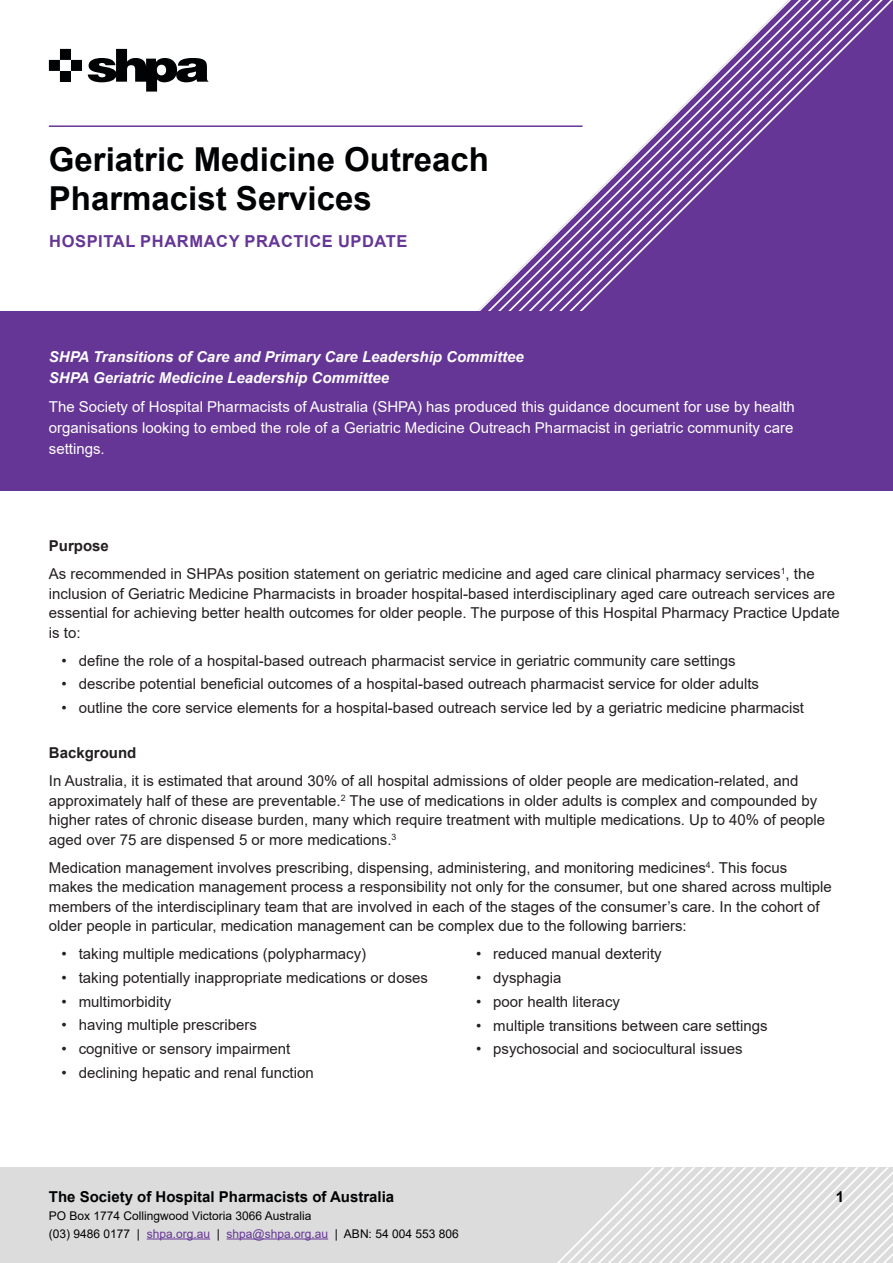
<style>
.page{position:relative;width:893px;height:1263px;background:#fff}
.page>*{position:absolute;margin:0;border:0;box-sizing:border-box;transform-origin:0 0}
.Main_heading{font:700 33px/39.6px "Arial";color:#010203}
.Main_heading-2{font:700 16.5px "Arial";letter-spacing:.035em;color:#653695}
.t1{font:15px/19.5px "Arial";color:#231f20}
.t2{font:15px/21px "Arial";color:#fff;text-align:justify}
.t3{font:italic 700 15px/21px "Arial";color:#fff}
.t4{font:700 15px "Arial";color:#010203}
.Heading_2{font:700 15px "Arial";color:#231f20}
.t5{font:12px/18px "Arial";color:#010203}
.s1{color:#653695}
</style>
<div class="page">
<div style="left:0;top:1167px;width:893px;height:96px;background:#dcdcdd"></div>
<svg style="left:517px;top:261px;width:11px;height:50px"></svg>
<svg style="left:528px;top:251px;width:10px;height:60px"></svg>
<svg style="left:538px;top:241px;width:10px;height:70px"></svg>
<svg style="left:548px;top:231px;width:10px;height:80px"></svg>
<svg style="left:558px;top:221px;width:10px;height:90px"></svg>
<svg style="left:568px;top:210px;width:11px;height:101px"></svg>
<svg style="left:579px;top:0;width:314px;height:311px;fill:#653695"></svg>
<svg style="left:49px;top:49px;width:159px;height:43px"></svg>
<hr style="left:49px;top:125px;width:534px;height:2px;background:#653695">
<svg style="left:557px;top:1167px;width:336px;height:96px"></svg>
<div style="left:0;top:311px;width:893px;height:180px;background:#653695"></div>
<hr style="left:147px;top:1238px;width:63px;height:1px;background:#653695">
<hr style="left:227px;top:1238px;width:101px;height:1px;background:#653695">
<p class="Main_heading" style="left:49px;top:140px;width:442px">Geriatric Medicine Outreach<br>Pharmacist Services</p>
<p class="Main_heading-2" style="left:49px;top:230px;width:360px">HOSPITAL PHARMACY PRACTICE UPDATE</p>
<p class="t3" style="left:49px;top:346px;width:476px">SHPA Transitions of Care and Primary Care Leadership Committee<br>SHPA Geriatric Medicine Leadership Committee</p>
<p class="t2" style="left:49px;top:396px;width:747px">The Society of Hospital Pharmacists of Australia (SHPA) has produced this guidance document for use by health organisations looking to embed the role of a Geriatric Medicine Outreach Pharmacist in geriatric community care settings.</p>
<p class="Heading_2" style="left:49px;top:535px;width:62px">Purpose</p>
<p class="t1" style="left:49px;top:564px;width:792px">As recommended in SHPAs position statement on geriatric medicine and aged care clinical pharmacy services<sup>1</sup>, the inclusion of Geriatric Medicine Pharmacists in broader hospital-based interdisciplinary aged care outreach services are essential for achieving better health outcomes for older people. The purpose of this Hospital Pharmacy Practice Update is to:</p>
<p class="t1" style="left:62px;top:650px;width:675px">• define the role of a hospital-based outreach pharmacist service in geriatric community care settings</p>
<p class="t1" style="left:62px;top:674px;width:699px">• describe potential beneficial outcomes of a hospital-based outreach pharmacist service for older adults</p>
<p class="t1" style="left:62px;top:698px;width:744px">• outline the core service elements for a hospital-based outreach service led by a geriatric medicine pharmacist</p>
<p class="Heading_2" style="left:49px;top:742px;width:89px">Background</p>
<p class="t1" style="left:49px;top:771px;width:778px">In Australia, it is estimated that around 30% of all hospital admissions of older people are medication-related, and approximately half of these are preventable.<sup>2</sup> The use of medications in older adults is complex and compounded by higher rates of chronic disease burden, many which require treatment with multiple medications. Up to 40% of people aged over 75 are dispensed 5 or more medications.<sup>3</sup></p>
<p class="t1" style="left:49px;top:857px;width:784px">Medication management involves prescribing, dispensing, administering, and monitoring medicines<sup>4</sup>. This focus makes the medication management process a responsibility not only for the consumer, but one shared across multiple members of the interdisciplinary team that are involved in each of the stages of the consumer’s care. In the cohort of older people in particular, medication management can be complex due to the following barriers:</p>
<p class="t1" style="left:62px;top:944px;width:306px">• taking multiple medications (polypharmacy)</p>
<p class="t1" style="left:62px;top:968px;width:368px">• taking potentially inappropriate medications or doses</p>
<p class="t1" style="left:62px;top:991px;width:111px">• multimorbidity</p>
<p class="t1" style="left:62px;top:1015px;width:197px">• having multiple prescribers</p>
<p class="t1" style="left:62px;top:1039px;width:230px">• cognitive or sensory impairment</p>
<p class="t1" style="left:62px;top:1063px;width:254px">• declining hepatic and renal function</p>
<p class="t1" style="left:476px;top:944px;width:187px">• reduced manual dexterity</p>
<p class="t1" style="left:476px;top:968px;width:87px">• dysphagia</p>
<p class="t1" style="left:476px;top:992px;width:145px">• poor health literacy</p>
<p class="t1" style="left:476px;top:1015px;width:293px">• multiple transitions between care settings</p>
<p class="t1" style="left:476px;top:1039px;width:268px">• psychosocial and sociocultural issues</p>
<p class="t4" style="left:49px;top:1186px;width:347px">The Society of Hospital Pharmacists of Australia</p>
<p class="t4" style="left:836px;top:1186px;width:10px">1</p>
<p class="t5" style="left:49px;top:1206px;width:411px">PO Box 1774 Collingwood Victoria 3066 Australia<br>(03) 9486 0177 | <span class="s1">shpa.org.au</span> | <span class="s1">shpa@shpa.org.au</span> | ABN: 54 004 553 806</p>
</div>
